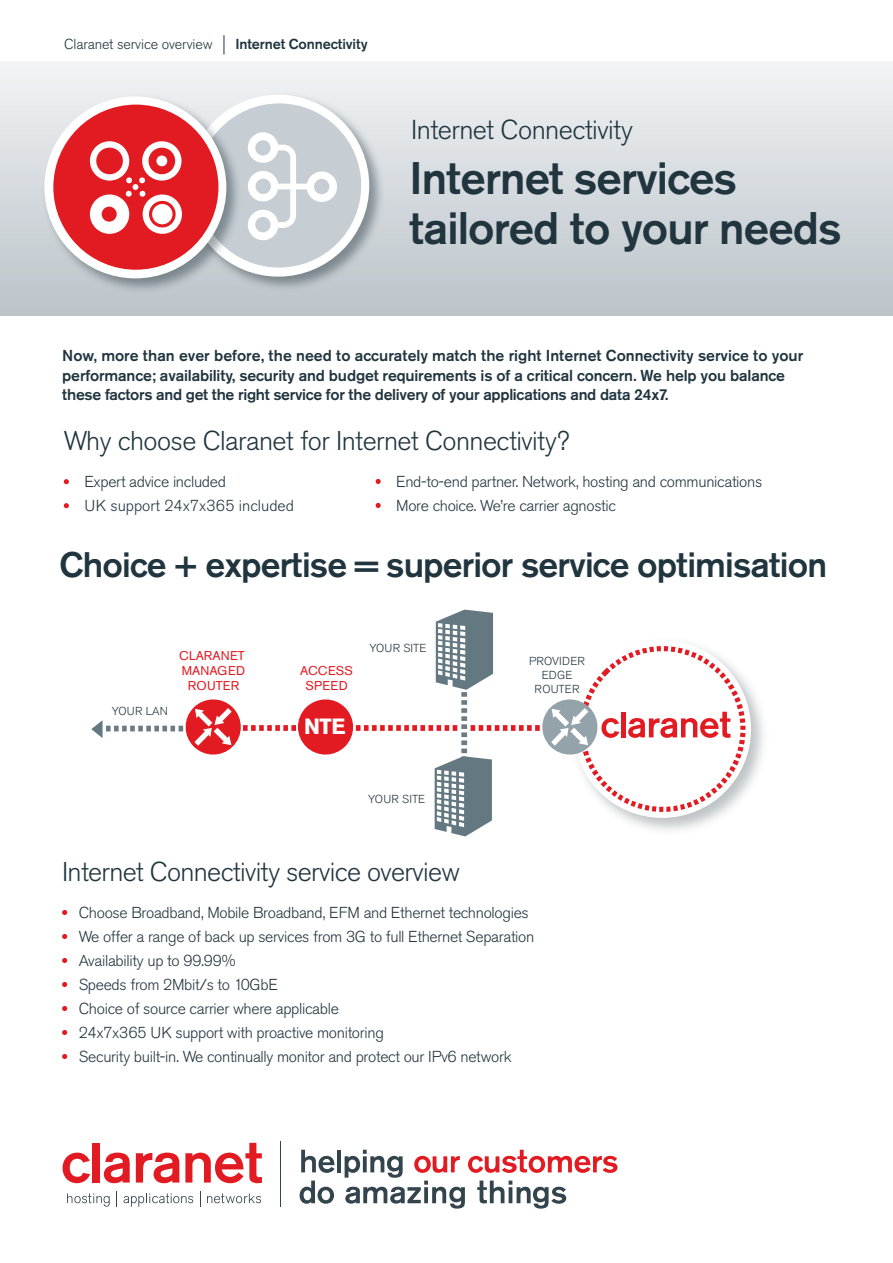
<style>
.page{position:relative;width:893px;height:1263px;background:#fff}
.page>*{position:absolute;margin:0;border:0;box-sizing:border-box;transform-origin:0 0}
.t1{font:500 45.3px/50.7px "Akzidenz Grotesk BQ";letter-spacing:-.02em;color:#21353f}
.t2{font:500 35.25px "Akzidenz Grotesk BQ";letter-spacing:-.025em;color:#21353f}
.t3{font:300 27.15px "Akzidenz Grotesk BQ";letter-spacing:-.02em;color:#21353f}
.t4{font:300 27px "Akzidenz Grotesk BQ";letter-spacing:-.02em;color:#21353f}
.t5{font:700 21.9px "Akzidenz Grotesk BQ";color:#fff}
.t6{font:300 15.75px "Akzidenz Grotesk BQ";letter-spacing:-.02em;color:#21353f}
.t7{font:500 15.75px "Akzidenz Grotesk BQ";letter-spacing:-.01em;color:#21353f}
.t8{font:300 15.75px "Akzidenz Grotesk BQ";color:#21353f}
.t9{font:300 14.4px "Akzidenz Grotesk BQ";letter-spacing:-.01em;color:#21353f}
.t10{font:500 14.4px "Akzidenz Grotesk BQ";letter-spacing:-.01em;color:#21353f}
.t11{font:12.6px/15px "Akzidenz Grotesk BQ";color:#e21a21;text-align:center}
.t12{font:12.6px/15px "Akzidenz Grotesk BQ";letter-spacing:.02em;color:#e21a21;text-align:center}
.t13{font:300 11.55px/13.8px "Akzidenz Grotesk BQ";letter-spacing:.02em;color:#21353f;text-align:center}
</style>
<div class="page">
<div style="left:0;top:62px;width:893px;height:253px;background:linear-gradient(to bottom,#f1f3f5,#bbc3c9)"></div>
<svg style="left:224px;top:35px;width:1px;height:20px"></svg>
<img style="left:181px;top:89px;width:207px;height:207px">
<div style="left:187px;top:95px;width:182px;height:182px;background:#fff;border-radius:50%"></div>
<div style="left:197px;top:103px;width:164px;height:165px;background:#c6ced4;border-radius:50%"></div>
<img style="left:39px;top:91px;width:206px;height:206px">
<div style="left:44px;top:96px;width:182px;height:182px;background:#fff;border-radius:50%"></div>
<div style="left:53px;top:105px;width:165px;height:165px;background:#e21a21;border-radius:50%"></div>
<svg style="left:90px;top:141px;width:92px;height:93px"></svg>
<svg style="left:248px;top:132px;width:89px;height:108px"></svg>
<svg style="left:64px;top:479px;width:5px;height:5px"></svg>
<svg style="left:64px;top:503px;width:5px;height:5px"></svg>
<svg style="left:376px;top:479px;width:5px;height:5px"></svg>
<svg style="left:376px;top:503px;width:5px;height:5px"></svg>
<svg style="left:62px;top:910px;width:5px;height:5px"></svg>
<svg style="left:62px;top:934px;width:5px;height:5px"></svg>
<svg style="left:62px;top:958px;width:5px;height:5px"></svg>
<svg style="left:62px;top:982px;width:5px;height:5px"></svg>
<svg style="left:62px;top:1006px;width:5px;height:5px"></svg>
<svg style="left:62px;top:1030px;width:5px;height:5px"></svg>
<svg style="left:62px;top:1054px;width:5px;height:5px"></svg>
<svg style="left:91px;top:610px;width:667px;height:226px"></svg>
<svg style="left:301px;top:1150px;width:34px;height:23px"></svg>
<hr style="left:337px;top:1150px;width:4px;height:22px;background:#33444d">
<svg style="left:300px;top:1180px;width:34px;height:24px"></svg>
<svg style="left:345px;top:1150px;width:272px;height:58px"></svg>
<hr style="left:281px;top:1141px;width:1px;height:66px;background:#33444d">
<svg style="left:63px;top:1152px;width:27px;height:31px"></svg>
<div style="left:93px;top:1143px;width:7px;height:39px;background:#e21a21"></div>
<svg style="left:104px;top:1152px;width:26px;height:31px"></svg>
<svg style="left:136px;top:1152px;width:43px;height:31px"></svg>
<svg style="left:185px;top:1143px;width:77px;height:40px"></svg>
<svg style="left:116px;top:1191px;width:1px;height:16px"></svg>
<svg style="left:200px;top:1191px;width:1px;height:16px"></svg>
<svg style="left:67px;top:1193px;width:43px;height:13px"></svg>
<svg style="left:207px;top:1193px;width:54px;height:10px"></svg>
<svg style="left:123px;top:1193px;width:70px;height:14px"></svg>
<p class="t9" style="left:64px;top:35px;width:150px">Claranet service overview</p>
<p class="t10" style="left:235px;top:35px;width:134px">Internet Connectivity</p>
<p class="t3" style="left:411px;top:115px;width:223px">Internet Connectivity</p>
<p class="t1" style="left:410px;top:152px;width:434px">Internet services tailored to your needs</p>
<p class="t7" style="left:62px;top:346px;width:742px">Now, more than ever before, the need to accurately match the right Internet Connectivity service to your</p>
<p class="t7" style="left:62px;top:365px;width:724px">performance; availability, security and budget requirements is of a critical concern. We help you balance</p>
<p class="t7" style="left:62px;top:385px;width:608px">these factors and get the right service for the delivery of your applications and data 24x7.</p>
<p class="t4" style="left:64px;top:425px;width:507px">Why choose Claranet for Internet Connectivity?</p>
<p class="t6" style="left:84px;top:473px;width:143px">Expert advice included</p>
<p class="t8" style="left:84px;top:497px;width:211px">UK support 24x7x365 included</p>
<p class="t6" style="left:396px;top:473px;width:367px">End-to-end partner. Network, hosting and communications</p>
<p class="t6" style="left:396px;top:497px;width:221px">More choice. We’re carrier agnostic</p>
<p class="t2" style="left:60px;top:543px;width:769px">Choice + expertise = superior service optimisation</p>
<p class="t13" style="left:112px;top:704px;width:58px">YOUR LAN</p>
<p class="t11" style="left:179px;top:648px;width:68px">CLARANET<br>MANAGED<br>ROUTER</p>
<p class="t12" style="left:300px;top:663px;width:54px">ACCESS<br>SPEED</p>
<p class="t5" style="left:304px;top:714px;width:43px">NTE</p>
<p class="t13" style="left:369px;top:641px;width:58px">YOUR SITE</p>
<p class="t13" style="left:368px;top:793px;width:58px">YOUR SITE</p>
<p class="t13" style="left:529px;top:655px;width:57px">PROVIDER<br>EDGE<br>ROUTER</p>
<p class="t4" style="left:62px;top:856px;width:399px">Internet Connectivity service overview</p>
<p class="t6" style="left:79px;top:904px;width:451px">Choose Broadband, Mobile Broadband, EFM and Ethernet technologies</p>
<p class="t6" style="left:79px;top:928px;width:457px">We offer a range of back up services from 3G to full Ethernet Separation</p>
<p class="t6" style="left:79px;top:952px;width:158px">Availability up to 99.99%</p>
<p class="t6" style="left:79px;top:976px;width:201px">Speeds from 2Mbit/s to 10GbE</p>
<p class="t6" style="left:79px;top:1000px;width:262px">Choice of source carrier where applicable</p>
<p class="t6" style="left:79px;top:1024px;width:307px">24x7x365 UK support with proactive monitoring</p>
<p class="t6" style="left:79px;top:1048px;width:434px">Security built-in. We continually monitor and protect our IPv6 network</p>
</div>
